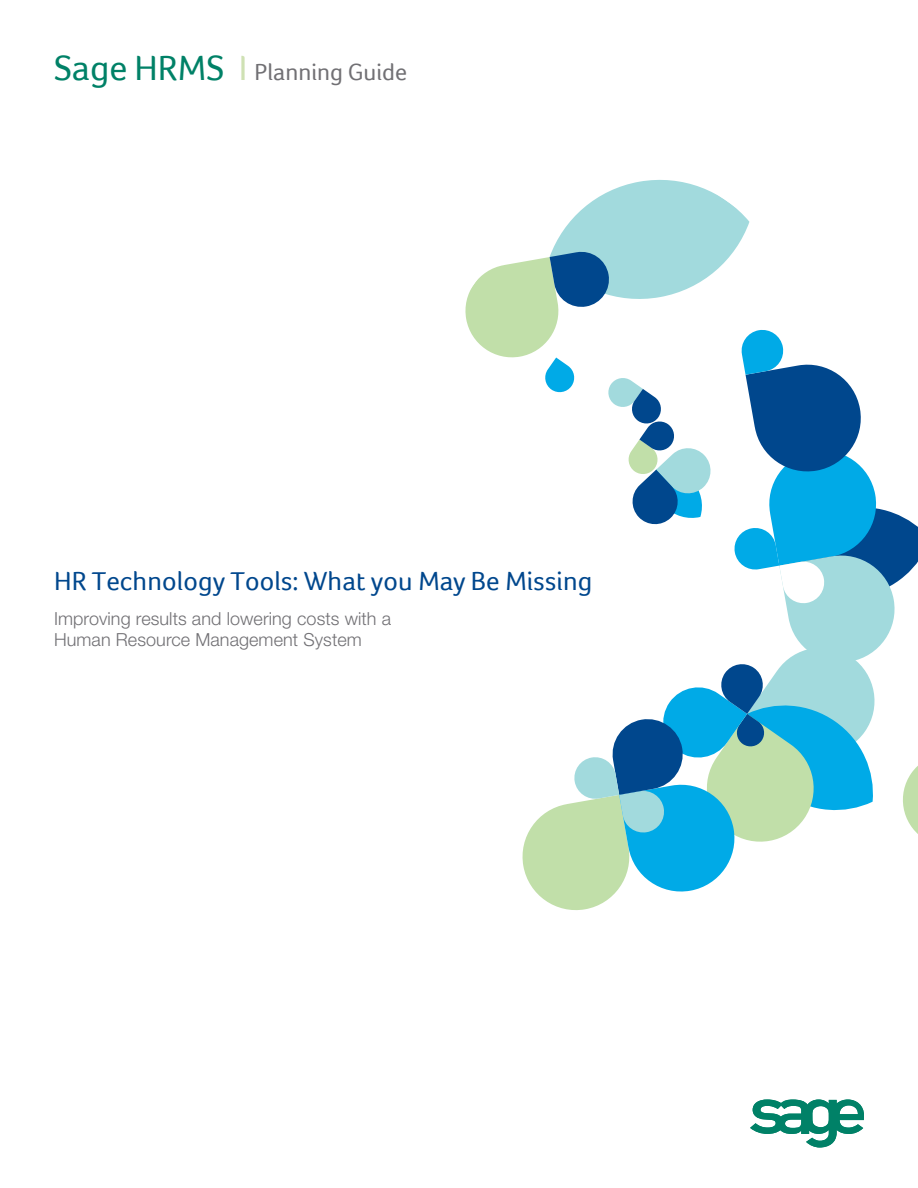
<style>
.page{position:relative;width:918px;height:1188px;background:#fff}
.page>*{position:absolute;margin:0;border:0;box-sizing:border-box;transform-origin:0 0}
.t1{font:27px "Foco";letter-spacing:.005em;color:#00478d}
.t2{font:24px "Foco";color:#717074}
.t3{font:300 18px/21px "Helvetica Neue";letter-spacing:.005em;color:#717074}
.s1{font-size:36px;color:#008167}
.s2{font-size:36px;color:#cfe1b4}
</style>
<div class="page">
<svg style="left:465px;top:179px;width:453px;height:731px"></svg>
<svg style="left:750px;top:1100px;width:114px;height:48px"></svg>
<h2 class="t2" style="left:54px;top:58px;width:355px"><span class="s1">Sage HRMS</span> <span class="s2">I</span> Planning Guide</h2>
<h1 class="t1" style="left:54px;top:565px;width:540px">HR Technology Tools: What you May Be Missing</h1>
<p class="t3" style="left:54px;top:607px;width:339px">Improving results and lowering costs with a<br>Human Resource Management System</p>
</div>
